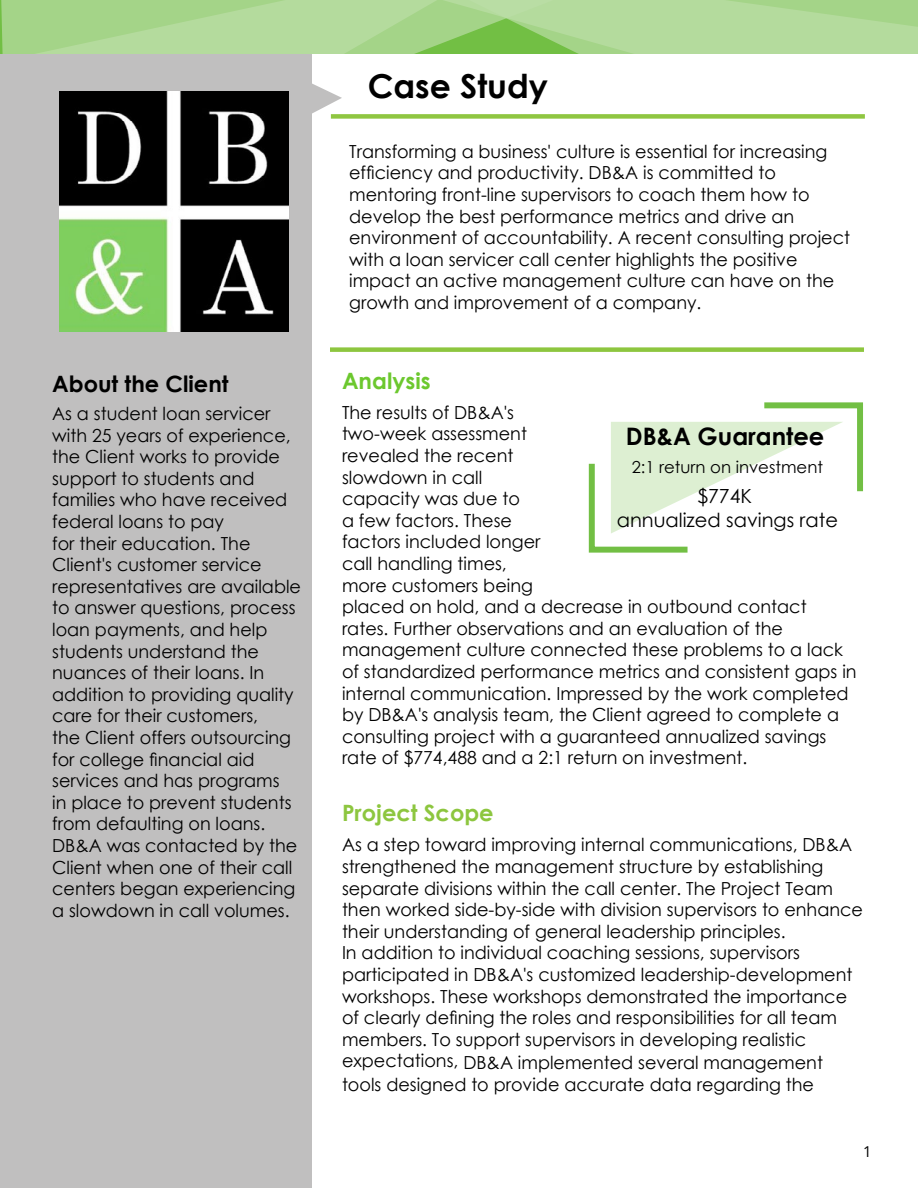
<style>
.page{position:relative;width:918px;height:1188px;background:#fff}
.page>*{position:absolute;margin:0;border:0;box-sizing:border-box;transform-origin:0 0}
.t1{font:700 33px "Century Gothic";color:#000}
.t2{font:700 24.15px "Century Gothic";color:#000}
.t3{font:700 22.5px "Century Gothic";color:#000}
.t4{font:700 22.5px "Century Gothic";color:#8dc63f}
.t5{font:700 22.5px "Century Gothic";color:#6cc82e}
.t6{font:19.5px/23.4px "Century Gothic";color:#000;text-align:center}
.t7{font:18px/21.6px "Century Gothic";color:#000}
.t8{font:16.5px "Century Gothic";color:#000}
.t9{font:15px "Open Sans";color:#000}
</style>
<div class="page">
<div style="left:0;top:27px;width:311px;height:1161px;background:#c0bfbf"></div>
<img style="left:59px;top:175px;width:229px;height:156px">
<div style="left:330px;top:347px;width:534px;height:5px;background:#8dc63f"></div>
<svg style="left:0;top:0;width:918px;height:175px"></svg>
<svg style="left:588px;top:402px;width:275px;height:151px"></svg>
<p class="t3" style="left:52px;top:366px;width:178px">About the Client</p>
<p class="t7" style="left:52px;top:402px;width:250px">As a student loan servicer with 25 years of experience, the Client works to provide support to students and families who have received federal loans to pay<br>for their education. The<br>Client's customer service representatives are available to answer questions, process loan payments, and help students understand the nuances of their loans. In addition to providing quality care for their customers,<br>the Client offers outsourcing for college financial aid services and has programs<br>in place to prevent students from defaulting on loans.<br>DB&amp;A was contacted by the<br>Client when one of their call centers began experiencing a slowdown in call volumes.</p>
<p class="t1" style="left:368px;top:61px;width:182px">Case Study</p>
<p class="t7" style="left:349px;top:140px;width:502px">Transforming a business' culture is essential for increasing efficiency and productivity. DB&amp;A is committed to mentoring front-line supervisors to coach them how to develop the best performance metrics and drive an environment of accountability. A recent consulting project with a loan servicer call center highlights the positive impact an active management culture can have on the growth and improvement of a company.</p>
<p class="t5" style="left:342px;top:364px;width:90px">Analysis</p>
<p class="t7" style="left:342px;top:401px;width:516px">The results of DB&amp;A's<br>two-week assessment<br>revealed the recent<br>slowdown in call<br>capacity was due to<br>a few factors. These<br>factors included longer<br>call handling times,<br>more customers being<br>placed on hold, and a decrease in outbound contact rates. Further observations and an evaluation of the management culture connected these problems to a lack of standardized performance metrics and consistent gaps in internal communication. Impressed by the work completed by DB&amp;A's analysis team, the Client agreed to complete a consulting project with a guaranteed annualized savings rate of $774,488 and a 2:1 return on investment.</p>
<p class="t4" style="left:342px;top:796px;width:153px">Project Scope</p>
<p class="t7" style="left:342px;top:834px;width:523px">As a step toward improving internal communications, DB&amp;A strengthened the management structure by establishing separate divisions within the call center. The Project Team then worked side-by-side with division supervisors to enhance their understanding of general leadership principles.<br>In addition to individual coaching sessions, supervisors participated in DB&amp;A's customized leadership-development workshops. These workshops demonstrated the importance of clearly defining the roles and responsibilities for all team members. To support supervisors in developing realistic expectations, DB&amp;A implemented several management tools designed to provide accurate data regarding the</p>
<p class="t2" style="left:626px;top:418px;width:200px">DB&amp;A Guarantee</p>
<p class="t8" style="left:632px;top:456px;width:193px">2:1 return on investment</p>
<p class="t6" style="left:617px;top:484px;width:223px">$774K<br>annualized savings rate</p>
<p class="t9" style="left:863px;top:1142px;width:10px">1</p>
</div>
